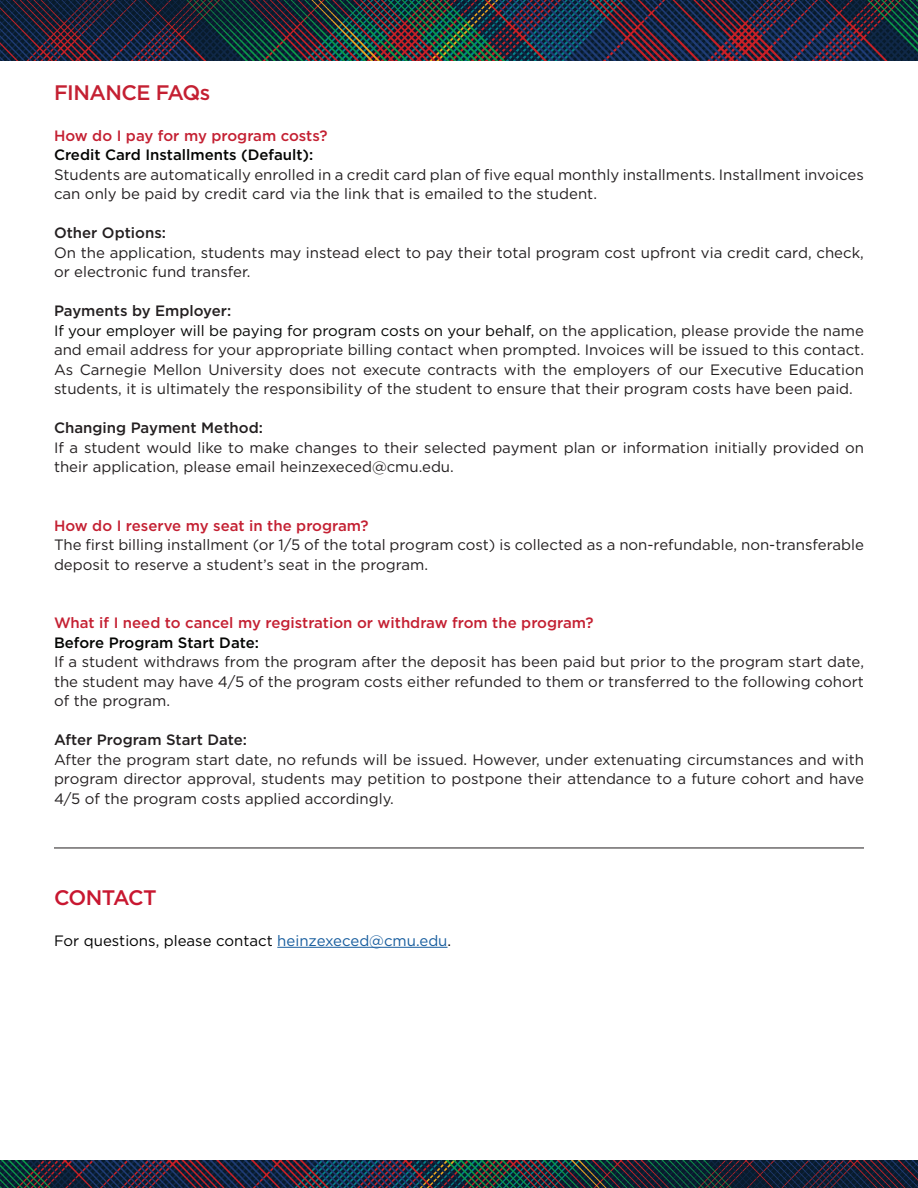
<style>
.page{position:relative;width:918px;height:1188px;background:#fff}
.page>*{position:absolute;margin:0;border:0;box-sizing:border-box;transform-origin:0 0}
.t1{font:500 21px "Gotham";letter-spacing:-.025em;color:#c42032}
.t2{font:500 21px "Gotham";letter-spacing:-.035em;color:#c81730}
.t3{font:15px/19.5px "Gotham";color:#231f20}
.t4{font:500 15px "Gotham";color:#c42032}
.t5{font:500 15px "Gotham";color:#231f20}
.t6{font:500 15px "Gotham";color:#040503}
.t7{font:15px "Gotham";color:#000}
.s1{color:#040503}
.s2{color:#175d9e}
</style>
<div class="page">
<hr style="left:277px;top:947px;width:171px;height:1px;background:#175d9e">
<hr style="left:54px;top:848px;width:810px;height:1px;background:#231f20">
<img style="left:0;top:0;width:918px;height:61px">
<img style="left:0;top:1161px;width:918px;height:27px">
<p class="t1" style="left:54px;top:79px;width:158px">FINANCE FAQs</p>
<p class="t4" style="left:54px;top:126px;width:275px">How do I pay for my program costs?</p>
<p class="t6" style="left:54px;top:145px;width:261px">Credit Card Installments (Default):</p>
<p class="t3" style="left:54px;top:165px;width:811px">Students are automatically enrolled in a credit card plan of five equal monthly installments. Installment invoices can only be paid by credit card via the link that is emailed to the student.</p>
<p class="t5" style="left:54px;top:223px;width:114px">Other Options:</p>
<p class="t3" style="left:54px;top:243px;width:811px">On the application, students may instead elect to pay their total program cost upfront via credit card, check, or electronic fund transfer.</p>
<p class="t5" style="left:54px;top:301px;width:179px">Payments by Employer:</p>
<p class="t3" style="left:54px;top:321px;width:812px;text-align:justify"><span class="s1">If your employer will be paying for program costs on your behalf,</span> on the application, please provide the name and email address for your appropriate billing contact when prompted. Invoices will be issued to this contact.<br>As Carnegie Mellon University does not execute contracts with the employers of our Executive Education students, it is ultimately the responsibility of the student to ensure that their program costs have been paid.</p>
<p class="t5" style="left:54px;top:418px;width:210px">Changing Payment Method:</p>
<p class="t3" style="left:54px;top:438px;width:812px">If a student would like to make changes to their selected payment plan or information initially provided on their application, please email heinzexeced@cmu.edu.</p>
<p class="t4" style="left:54px;top:516px;width:316px">How do I reserve my seat in the program?</p>
<p class="t3" style="left:54px;top:535px;width:812px">The first billing installment (or 1/5 of the total program cost) is collected as a non-refundable, non-transferable deposit to reserve a student’s seat in the program.</p>
<p class="t4" style="left:54px;top:613px;width:541px">What if I need to cancel my registration or withdraw from the program?</p>
<p class="t6" style="left:54px;top:633px;width:206px">Before Program Start Date:</p>
<p class="t3" style="left:54px;top:652px;width:812px;text-align:justify">If a student withdraws from the program after the deposit has been paid but prior to the program start date, the student may have 4/5 of the program costs either refunded to them or transferred to the following cohort of the program.</p>
<p class="t5" style="left:54px;top:730px;width:195px">After Program Start Date:</p>
<p class="t3" style="left:54px;top:750px;width:812px;text-align:justify">After the program start date, no refunds will be issued. However, under extenuating circumstances and with program director approval, students may petition to postpone their attendance to a future cohort and have 4/5 of the program costs applied accordingly.</p>
<p class="t2" style="left:54px;top:884px;width:104px">CONTACT</p>
<p class="t7" style="left:54px;top:931px;width:399px">For questions, please contact <span class="s2">heinzexeced@cmu.edu</span>.</p>
</div>
